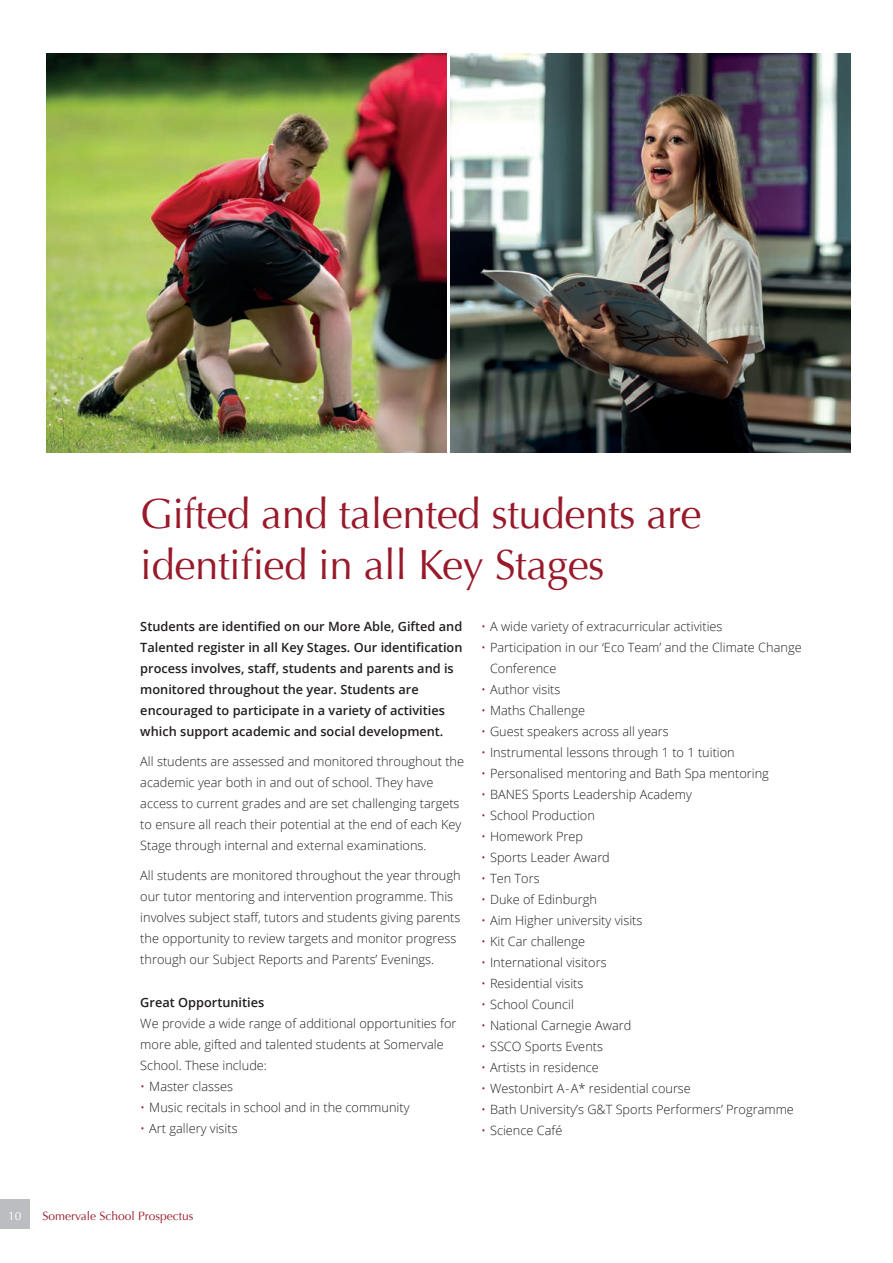
<style>
.page{position:relative;width:893px;height:1263px;background:#fff}
.page>*{position:absolute;margin:0;border:0;box-sizing:border-box;transform-origin:0 0}
.t1{font:42px/51px "Optima";letter-spacing:-.01em;color:#981a2a}
.t2{font:300 12.75px/21px "Open Sans";color:#231f20}
.t3{font:600 12.75px/21px "Open Sans";color:#231f20}
.t4{font:12px "Optima";color:#981a2a}
.t5{font:12px "Optima";color:#fff}
.s1{color:#981a2a}
</style>
<div class="page">
<img style="left:451px;top:53px;width:399px;height:400px">
<img style="left:47px;top:53px;width:399px;height:400px">
<div style="left:0;top:1199px;width:30px;height:30px;background:#bcbdc0"></div>
<h1 class="t1" style="left:140px;top:488px;width:563px">Gifted and talented students are identified in all Key Stages</h1>
<p class="t3" style="left:140px;top:615px;width:324px">Students are identified on our More Able, Gifted and Talented register in all Key Stages. Our identification process involves, staff, students and parents and is monitored throughout the year. Students are encouraged to participate in a variety of activities which support academic and social development.</p>
<p class="t2" style="left:140px;top:750px;width:325px">All students are assessed and monitored throughout the academic year both in and out of school. They have access to current grades and are set challenging targets to ensure all reach their potential at the end of each Key Stage through internal and external examinations.</p>
<p class="t2" style="left:140px;top:865px;width:322px">All students are monitored throughout the year through our tutor mentoring and intervention programme. This involves subject staff, tutors and students giving parents the opportunity to review targets and monitor progress through our Subject Reports and Parents’ Evenings.</p>
<p class="t3" style="left:140px;top:991px;width:125px">Great Opportunities</p>
<p class="t2" style="left:140px;top:1012px;width:318px">We provide a wide range of additional opportunities for more able, gifted and talented students at Somervale<br>School. These include:</p>
<p class="t2" style="left:140px;top:1075px;width:94px"><span class="s1">•</span> Master classes</p>
<p class="t2" style="left:140px;top:1096px;width:271px"><span class="s1">•</span> Music recitals in school and in the community</p>
<p class="t2" style="left:140px;top:1117px;width:99px"><span class="s1">•</span> Art gallery visits</p>
<p class="t2" style="left:481px;top:615px;width:243px"><span class="s1">•</span> A wide variety of extracurricular activities</p>
<p class="t2" style="left:490px;top:636px;width:313px;text-indent:-9px"><span class="s1">•</span> Participation in our ‘Eco Team’ and the Climate Change<br>Conference</p>
<p class="t2" style="left:481px;top:678px;width:81px"><span class="s1">•</span> Author visits</p>
<p class="t2" style="left:481px;top:699px;width:105px"><span class="s1">•</span> Maths Challenge</p>
<p class="t2" style="left:481px;top:720px;width:189px"><span class="s1">•</span> Guest speakers across all years</p>
<p class="t2" style="left:481px;top:741px;width:255px"><span class="s1">•</span> Instrumental lessons through 1 to 1 tuition</p>
<p class="t2" style="left:481px;top:762px;width:289px"><span class="s1">•</span> Personalised mentoring and Bath Spa mentoring</p>
<p class="t2" style="left:481px;top:783px;width:212px"><span class="s1">•</span> BANES Sports Leadership Academy</p>
<p class="t2" style="left:481px;top:804px;width:115px"><span class="s1">•</span> School Production</p>
<p class="t2" style="left:481px;top:825px;width:104px"><span class="s1">•</span> Homework Prep</p>
<p class="t2" style="left:481px;top:846px;width:130px"><span class="s1">•</span> Sports Leader Award</p>
<p class="t2" style="left:481px;top:867px;width:60px"><span class="s1">•</span> Ten Tors</p>
<p class="t2" style="left:481px;top:888px;width:117px"><span class="s1">•</span> Duke of Edinburgh</p>
<p class="t2" style="left:481px;top:909px;width:163px"><span class="s1">•</span> Aim Higher university visits</p>
<p class="t2" style="left:481px;top:930px;width:106px"><span class="s1">•</span> Kit Car challenge</p>
<p class="t2" style="left:481px;top:951px;width:127px"><span class="s1">•</span> International visitors</p>
<p class="t2" style="left:481px;top:972px;width:104px"><span class="s1">•</span> Residential visits</p>
<p class="t2" style="left:481px;top:993px;width:94px"><span class="s1">•</span> School Council</p>
<p class="t2" style="left:481px;top:1014px;width:152px"><span class="s1">•</span> National Carnegie Award</p>
<p class="t2" style="left:481px;top:1035px;width:123px"><span class="s1">•</span> SSCO Sports Events</p>
<p class="t2" style="left:481px;top:1056px;width:119px"><span class="s1">•</span> Artists in residence</p>
<p class="t2" style="left:481px;top:1077px;width:211px"><span class="s1">•</span> Westonbirt A-A* residential course</p>
<p class="t2" style="left:481px;top:1098px;width:314px"><span class="s1">•</span> Bath University’s G&amp;T Sports Performers’ Programme</p>
<p class="t2" style="left:481px;top:1119px;width:83px"><span class="s1">•</span> Science Café</p>
<p class="t5" style="left:8px;top:1208px;width:15px">10</p>
<p class="t4" style="left:43px;top:1208px;width:152px">Somervale School Prospectus</p>
</div>
